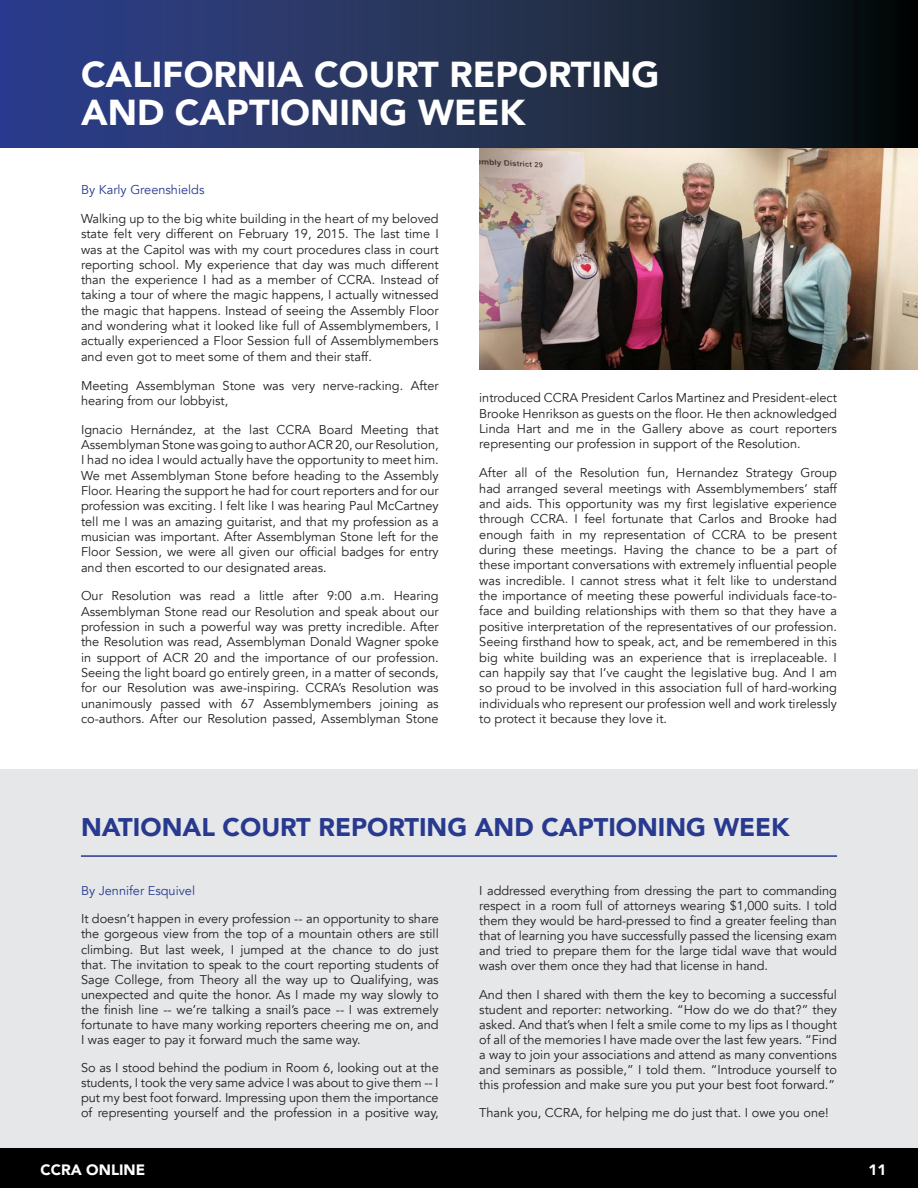
<style>
.page{position:relative;width:918px;height:1188px;background:#fff}
.page>*{position:absolute;margin:0;border:0;box-sizing:border-box;transform-origin:0 0}
.t1{font:900 36px/37.5px "Avenir";color:#fff}
.t2{font:900 25.5px "Avenir";color:#283a8f}
.t3{font:900 15px "Avenir";color:#fff}
.t4{font:12.75px/15.3px "Avenir";color:#231f20;text-align:justify}
.t5{font:12.75px "Avenir";color:#283a8f}
</style>
<div class="page">
<img style="left:479px;top:148px;width:439px;height:221px">
<div style="left:0;top:1148px;width:918px;height:40px;background:#000001"></div>
<svg style="left:0;top:0;width:918px;height:148px;background:#202d51"></svg>
<div style="left:0;top:769px;width:918px;height:379px;background:#e6e7e9"></div>
<hr style="left:81px;top:855px;width:756px;height:2px;background:#283a8f">
<p class="t1" style="left:81px;top:55px;width:580px">CALIFORNIA COURT REPORTING<br>AND CAPTIONING WEEK</p>
<p class="t5" style="left:81px;top:182px;width:125px">By Karly Greenshields</p>
<p class="t4" style="left:81px;top:211px;width:359px">Walking up to the big white building in the heart of my beloved state felt very different on February 19, 2015. The last time I was at the Capitol was with my court procedures class in court reporting school. My experience that day was much different than the experience I had as a member of CCRA. Instead of taking a tour of where the magic happens, I actually witnessed the magic that happens. Instead of seeing the Assembly Floor and wondering what it looked like full of Assemblymembers, I actually experienced a Floor Session full of Assemblymembers and even got to meet some of them and their staff.</p>
<p class="t4" style="left:81px;top:378px;width:359px">Meeting Assemblyman Stone was very nerve-racking. After hearing from our lobbyist,</p>
<p class="t4" style="left:81px;top:422px;width:359px">Ignacio Hernández, at the last CCRA Board Meeting that Assemblyman Stone was going to author ACR 20, our Resolution, I had no idea I would actually have the opportunity to meet him.<br>We met Assemblyman Stone before heading to the Assembly Floor. Hearing the support he had for court reporters and for our profession was exciting. I felt like I was hearing Paul McCartney tell me I was an amazing guitarist, and that my profession as a musician was important. After Assemblyman Stone left for the Floor Session, we were all given our official badges for entry and then escorted to our designated areas.</p>
<p class="t4" style="left:81px;top:589px;width:359px">Our Resolution was read a little after 9:00 a.m. Hearing Assemblyman Stone read our Resolution and speak about our profession in such a powerful way was pretty incredible. After the Resolution was read, Assemblyman Donald Wagner spoke in support of ACR 20 and the importance of our profession.<br>Seeing the light board go entirely green, in a matter of seconds, for our Resolution was awe-inspiring. CCRA’s Resolution was unanimously passed with 67 Assemblymembers joining as co-authors. After our Resolution passed, Assemblyman Stone</p>
<p class="t4" style="left:479px;top:391px;width:359px">introduced CCRA President Carlos Martinez and President-elect Brooke Henrikson as guests on the floor. He then acknowledged Linda Hart and me in the Gallery above as court reporters representing our profession in support of the Resolution.</p>
<p class="t4" style="left:479px;top:465px;width:359px">After all of the Resolution fun, Hernandez Strategy Group had arranged several meetings with Assemblymembers’ staff and aids. This opportunity was my first legislative experience through CCRA. I feel fortunate that Carlos and Brooke had enough faith in my representation of CCRA to be present during these meetings. Having the chance to be a part of these important conversations with extremely influential people was incredible. I cannot stress what it felt like to understand the importance of meeting these powerful individuals face-to&shy;face and building relationships with them so that they have a positive interpretation of the representatives of our profession.<br>Seeing firsthand how to speak, act, and be remembered in this big white building was an experience that is irreplaceable. I can happily say that I’ve caught the legislative bug. And I am so proud to be involved in this association full of hard-working individuals who represent our profession well and work tirelessly to protect it because they love it.</p>
<p class="t2" style="left:81px;top:805px;width:710px">NATIONAL COURT REPORTING AND CAPTIONING WEEK</p>
<p class="t5" style="left:81px;top:883px;width:116px">By Jennifer Esquivel</p>
<p class="t4" style="left:81px;top:912px;width:359px">It doesn’t happen in every profession -- an opportunity to share the gorgeous view from the top of a mountain others are still climbing. But last week, I jumped at the chance to do just that. The invitation to speak to the court reporting students of Sage College, from Theory all the way up to Qualifying, was unexpected and quite the honor. As I made my way slowly to the finish line -- we’re talking a snail’s pace -- I was extremely fortunate to have many working reporters cheering me on, and I was eager to pay it forward much the same way.</p>
<p class="t4" style="left:81px;top:1061px;width:359px">So as I stood behind the podium in Room 6, looking out at the students, I took the very same advice I was about to give them -- I put my best foot forward. Impressing upon them the importance of representing yourself and the profession in a positive way,</p>
<p class="t4" style="left:479px;top:883px;width:359px">I addressed everything from dressing the part to commanding respect in a room full of attorneys wearing $1,000 suits. I told them they would be hard-pressed to find a greater feeling than that of learning you have successfully passed the licensing exam and tried to prepare them for the large tidal wave that would wash over them once they had that license in hand.</p>
<p class="t4" style="left:479px;top:987px;width:359px">And then I shared with them the key to becoming a successful student and reporter: networking. “How do we do that?” they asked. And that’s when I felt a smile come to my lips as I thought of all of the memories I have made over the last few years. “Find a way to join your associations and attend as many conventions and seminars as possible,” I told them. “Introduce yourself to this profession and make sure you put your best foot forward.”</p>
<p class="t4" style="left:479px;top:1106px;width:351px">Thank you, CCRA, for helping me do just that. I owe you one!</p>
<p class="t3" style="left:40px;top:1157px;width:106px">CCRA ONLINE</p>
<p class="t3" style="left:869px;top:1157px;width:19px">11</p>
</div>
